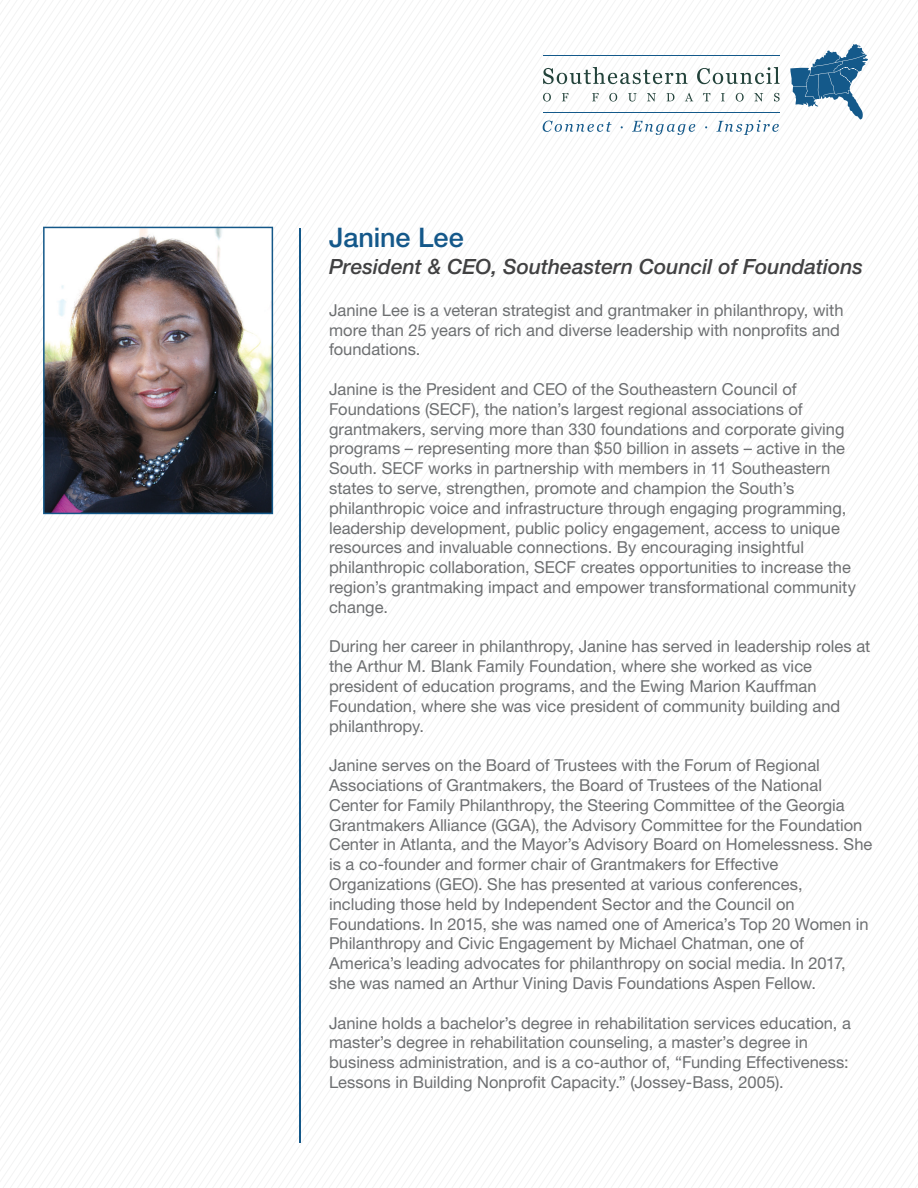
<style>
.page{position:relative;width:918px;height:1188px;background:#fff}
.page>*{position:absolute;margin:0;border:0;box-sizing:border-box;transform-origin:0 0}
.t1{font:500 27px "Helvetica Neue LT Pro";letter-spacing:-.005em;color:#14588a}
.t2{font:italic 500 21px "Helvetica Neue LT Pro";color:#414142}
.t3{font:16.5px/19.8px "Helvetica Neue LT Pro";color:#6d6f71}
</style>
<div class="page">
<svg style="left:0;top:0;width:254px;height:810px"></svg>
<hr style="left:299px;top:228px;width:2px;height:915px;background:#145889">
<img style="left:43px;top:227px;width:230px;height:287px">
<svg style="left:543px;top:121px;width:69px;height:11px"></svg>
<svg style="left:632px;top:121px;width:63px;height:14px"></svg>
<svg style="left:716px;top:120px;width:63px;height:15px"></svg>
<svg style="left:790px;top:44px;width:78px;height:76px"></svg>
<svg style="left:543px;top:67px;width:145px;height:17px"></svg>
<svg style="left:697px;top:67px;width:83px;height:17px"></svg>
<svg style="left:543px;top:93px;width:8px;height:9px"></svg>
<svg style="left:562px;top:93px;width:6px;height:8px"></svg>
<svg style="left:592px;top:93px;width:7px;height:8px"></svg>
<svg style="left:609px;top:93px;width:8px;height:9px"></svg>
<svg style="left:628px;top:93px;width:9px;height:9px"></svg>
<svg style="left:647px;top:93px;width:9px;height:8px"></svg>
<svg style="left:667px;top:93px;width:7px;height:8px"></svg>
<svg style="left:685px;top:93px;width:8px;height:8px"></svg>
<svg style="left:703px;top:93px;width:7px;height:8px"></svg>
<svg style="left:721px;top:93px;width:4px;height:8px"></svg>
<svg style="left:736px;top:93px;width:8px;height:9px"></svg>
<svg style="left:754px;top:93px;width:9px;height:8px"></svg>
<svg style="left:774px;top:93px;width:6px;height:8px"></svg>
<hr style="left:543px;top:112px;width:237px;height:1px;background:#14598a">
<hr style="left:543px;top:55px;width:237px;height:1px;background:#14598a">
<h1 class="t1" style="left:329px;top:222px;width:136px">Janine Lee</h1>
<p class="t2" style="left:329px;top:255px;width:536px">President &amp; CEO, Southeastern Council of Foundations</p>
<p class="t3" style="left:329px;top:300px;width:516px">Janine Lee is a veteran strategist and grantmaker in philanthropy, with more than 25 years of rich and diverse leadership with nonprofits and foundations.</p>
<p class="t3" style="left:329px;top:379px;width:528px">Janine is the President and CEO of the Southeastern Council of Foundations (SECF), the nation’s largest regional associations of grantmakers, serving more than 330 foundations and corporate giving programs – representing more than $50 billion in assets – active in the South. SECF works in partnership with members in 11 Southeastern states to serve, strengthen, promote and champion the South’s philanthropic voice and infrastructure through engaging programming, leadership development, public policy engagement, access to unique resources and invaluable connections. By encouraging insightful philanthropic collaboration, SECF creates opportunities to increase the region’s grantmaking impact and empower transformational community change.</p>
<p class="t3" style="left:329px;top:636px;width:543px">During her career in philanthropy, Janine has served in leadership roles at the Arthur M. Blank Family Foundation, where she worked as vice president of education programs, and the Ewing Marion Kauffman Foundation, where she was vice president of community building and philanthropy.</p>
<p class="t3" style="left:329px;top:755px;width:545px">Janine serves on the Board of Trustees with the Forum of Regional Associations of Grantmakers, the Board of Trustees of the National Center for Family Philanthropy, the Steering Committee of the Georgia Grantmakers Alliance (GGA), the Advisory Committee for the Foundation Center in Atlanta, and the Mayor’s Advisory Board on Homelessness. She is a co-founder and former chair of Grantmakers for Effective Organizations (GEO). She has presented at various conferences, including those held by Independent Sector and the Council on Foundations. In 2015, she was named one of America’s Top 20 Women in Philanthropy and Civic Engagement by Michael Chatman, one of America’s leading advocates for philanthropy on social media. In 2017, she was named an Arthur Vining Davis Foundations Aspen Fellow.</p>
<p class="t3" style="left:329px;top:1013px;width:523px">Janine holds a bachelor’s degree in rehabilitation services education, a master’s degree in rehabilitation counseling, a master’s degree in business administration, and is a co-author of, “Funding Effectiveness:<br>Lessons in Building Nonprofit Capacity.” (Jossey-Bass, 2005).</p>
</div>
